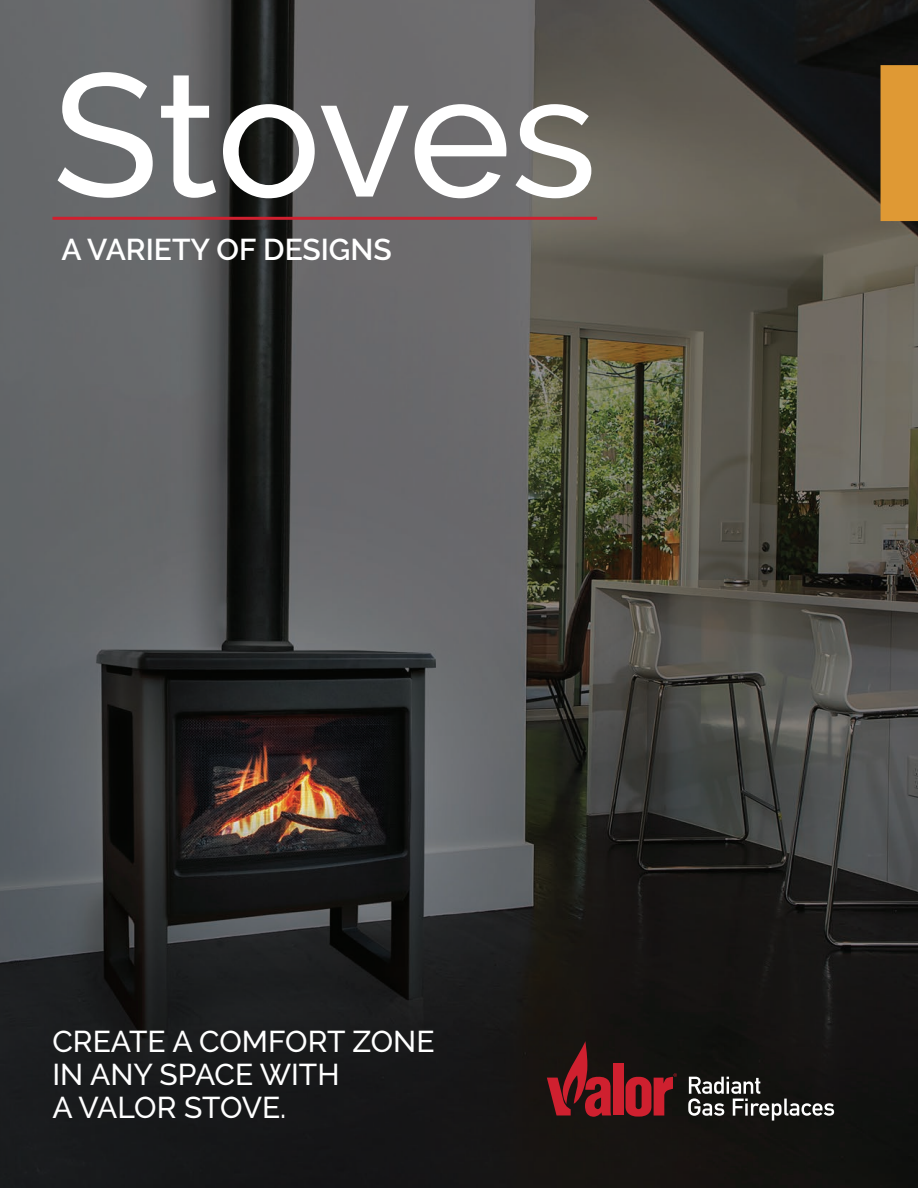
<style>
.page{position:relative;width:918px;height:1188px;background:#fff}
.page>*{position:absolute;margin:0;border:0;box-sizing:border-box;transform-origin:0 0}
.COVER{font:500 174px "Raleway";letter-spacing:-.01em;color:#fff}
.COVER_caption{font:500 30px/33px "Raleway";color:#fff}
.COVER_caption-2{font:600 30px "Raleway";color:#fff}
</style>
<div class="page">
<img style="left:0;top:0;width:918px;height:1188px">
<div style="left:613px;top:1064px;width:10px;height:51px;background:#cf202f"></div>
<svg style="left:547px;top:1041px;width:64px;height:76px;background:#5f181c"></svg>
<svg style="left:626px;top:1073px;width:51px;height:44px;background:#7f1a21"></svg>
<svg style="left:688px;top:1077px;width:146px;height:44px;background:#464543"></svg>
<div style="left:881px;top:65px;width:37px;height:156px;background:#df9934"></div>
<hr style="left:52px;top:217px;width:545px;height:3px;background:#cf202f">
<p class="COVER" style="left:52px;top:35px;width:546px">Stoves</p>
<p class="COVER_caption-2" style="left:62px;top:232px;width:332px">A VARIETY OF DESIGNS</p>
<p class="COVER_caption" style="left:52px;top:1024px;width:384px">CREATE A COMFORT ZONE<br>IN ANY SPACE WITH<br>A VALOR STOVE.</p>
</div>
